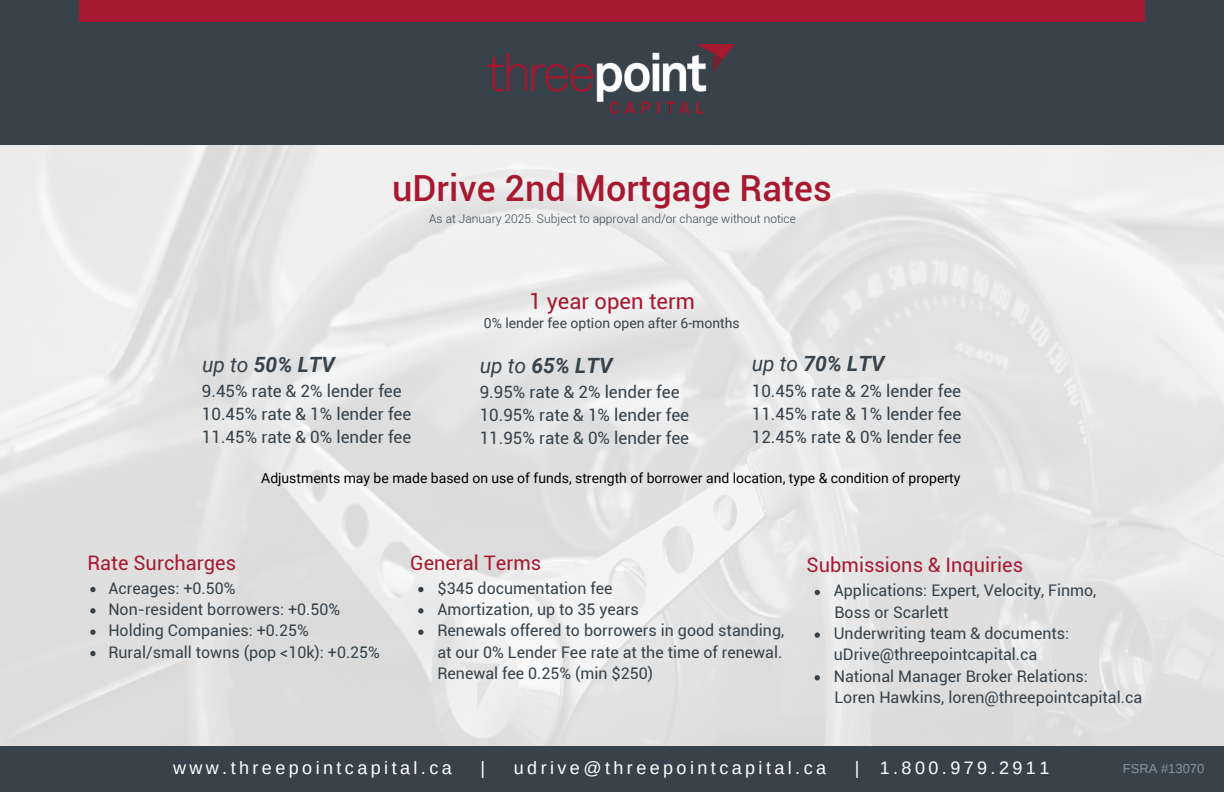
<style>
.page{position:relative;width:1224px;height:792px;background:#fff}
.page>*{position:absolute;margin:0;border:0;box-sizing:border-box;transform-origin:0 0}
.t1{font:500 36px "Roboto";color:#a71930}
.t2{font:22px "Roboto";color:#a71930}
.t3{font:italic 700 21px "Roboto";color:#37424a}
.t4{font:20px "Roboto";color:#a71930}
.t5{font:18px "Arimo";letter-spacing:.19em;color:#fff}
.t6{font:17px/22.6px "Roboto";color:#37424a}
.t7{font:16px/21.4px "Roboto";color:#37424a}
.t8{font:14px "Roboto";color:#000}
.t9{font:14px "Roboto";color:#37424a}
.t10{font:13px "Arimo";color:#8996a0}
.t11{font:300 12px "Roboto";color:#37424a}
.s1{font-weight:400}
</style>
<div class="page">
<img style="left:0;top:144px;width:1224px;height:603px">
<div style="left:0;top:0;width:1224px;height:144px;background:#37424a"></div>
<div style="left:0;top:747px;width:1224px;height:45px;background:#37424a"></div>
<div style="left:79px;top:0;width:1066px;height:22px;background:#a71930"></div>
<img style="left:487px;top:45px;width:247px;height:69px">
<svg style="left:418px;top:587px;width:6px;height:5px"></svg>
<svg style="left:418px;top:608px;width:6px;height:6px"></svg>
<svg style="left:418px;top:630px;width:6px;height:5px"></svg>
<svg style="left:815px;top:590px;width:5px;height:5px"></svg>
<svg style="left:815px;top:632px;width:5px;height:6px"></svg>
<svg style="left:815px;top:675px;width:5px;height:5px"></svg>
<svg style="left:90px;top:587px;width:6px;height:5px"></svg>
<svg style="left:90px;top:608px;width:6px;height:6px"></svg>
<svg style="left:90px;top:630px;width:6px;height:5px"></svg>
<svg style="left:90px;top:651px;width:6px;height:5px"></svg>
<h2 class="t1" style="left:392px;top:167px;width:441px">uDrive 2nd Mortgage Rates</h2>
<h3 class="t11" style="left:429px;top:212px;width:368px">As at January 2025. Subject to approval and/or change without notice</h3>
<h2 class="t3" style="left:202px;top:353px;width:134px"><span class="s1">up to</span> 50% LTV</h2>
<h6 class="t6" style="left:202px;top:380px;width:211px">9.45% rate &amp; 2% lender fee<br>10.45% rate &amp; 1% lender fee<br>11.45% rate &amp; 0% lender fee</h6>
<p class="t2" style="left:529px;top:288px;width:167px">1 year open term</p>
<p class="t9" style="left:484px;top:315px;width:257px">0% lender fee option open after 6-months</p>
<h2 class="t3" style="left:480px;top:354px;width:134px"><span class="s1">up to</span> 65% LTV</h2>
<p class="t6" style="left:480px;top:381px;width:211px">9.95% rate &amp; 2% lender fee<br>10.95% rate &amp; 1% lender fee<br>11.95% rate &amp; 0% lender fee</p>
<h1 class="t3" style="left:752px;top:352px;width:134px"><span class="s1">up to</span> 70% LTV</h1>
<p class="t6" style="left:752px;top:380px;width:211px;text-align:justify">10.45% rate &amp; 2% lender fee 11.45% rate &amp; 1% lender fee 12.45% rate &amp; 0% lender fee</p>
<h4 class="t8" style="left:261px;top:470px;width:701px">Adjustments may be made based on use of funds, strength of borrower and location, type &amp; condition of property</h4>
<h4 class="t4" style="left:88px;top:552px;width:150px">Rate Surcharges</h4>
<p class="t7" style="left:108px;top:577px;width:129px">Acreages: +0.50%</p>
<p class="t7" style="left:108px;top:599px;width:233px">Non-resident borrowers: +0.50%</p>
<h2 class="t7" style="left:108px;top:620px;width:202px">Holding Companies: +0.25%</h2>
<p class="t7" style="left:108px;top:641px;width:273px">Rural/small towns (pop &lt;10k): +0.25%</p>
<h2 class="t4" style="left:410px;top:552px;width:133px">General Terms</h2>
<p class="t4" style="left:807px;top:554px;width:218px">Submissions &amp; Inquiries</p>
<p class="t7" style="left:834px;top:580px;width:264px">Applications: Expert, Velocity, Finmo,</p>
<p class="t7" style="left:834px;top:602px;width:116px">Boss or Scarlett</p>
<p class="t7" style="left:834px;top:623px;width:237px">Underwriting team &amp; documents: uDrive@threepointcapital.ca</p>
<h2 class="t7" style="left:834px;top:666px;width:256px">National Manager Broker Relations:</h2>
<p class="t7" style="left:834px;top:687px;width:309px">Loren Hawkins, loren@threepointcapital.ca</p>
<h2 class="t7" style="left:437px;top:577px;width:177px">$345 documentation fee</h2>
<h3 class="t7" style="left:437px;top:599px;width:203px">Amortization, up to 35 years</h3>
<h6 class="t7" style="left:437px;top:620px;width:348px">Renewals offered to borrowers in good standing, at our 0% Lender Fee rate at the time of renewal.<br>Renewal fee 0.25% (min $250)</h6>
<h3 class="t5" style="left:173px;top:757px;width:280px">www.threepointcapital.ca</h3>
<h3 class="t5" style="left:480px;top:757px;width:6px">|</h3>
<h3 class="t5" style="left:514px;top:757px;width:314px">udrive@threepointcapital.ca</h3>
<h3 class="t5" style="left:855px;top:757px;width:196px">| 1.800.979.2911</h3>
<p class="t10" style="left:1123px;top:761px;width:83px">FSRA #13070</p>
</div>
